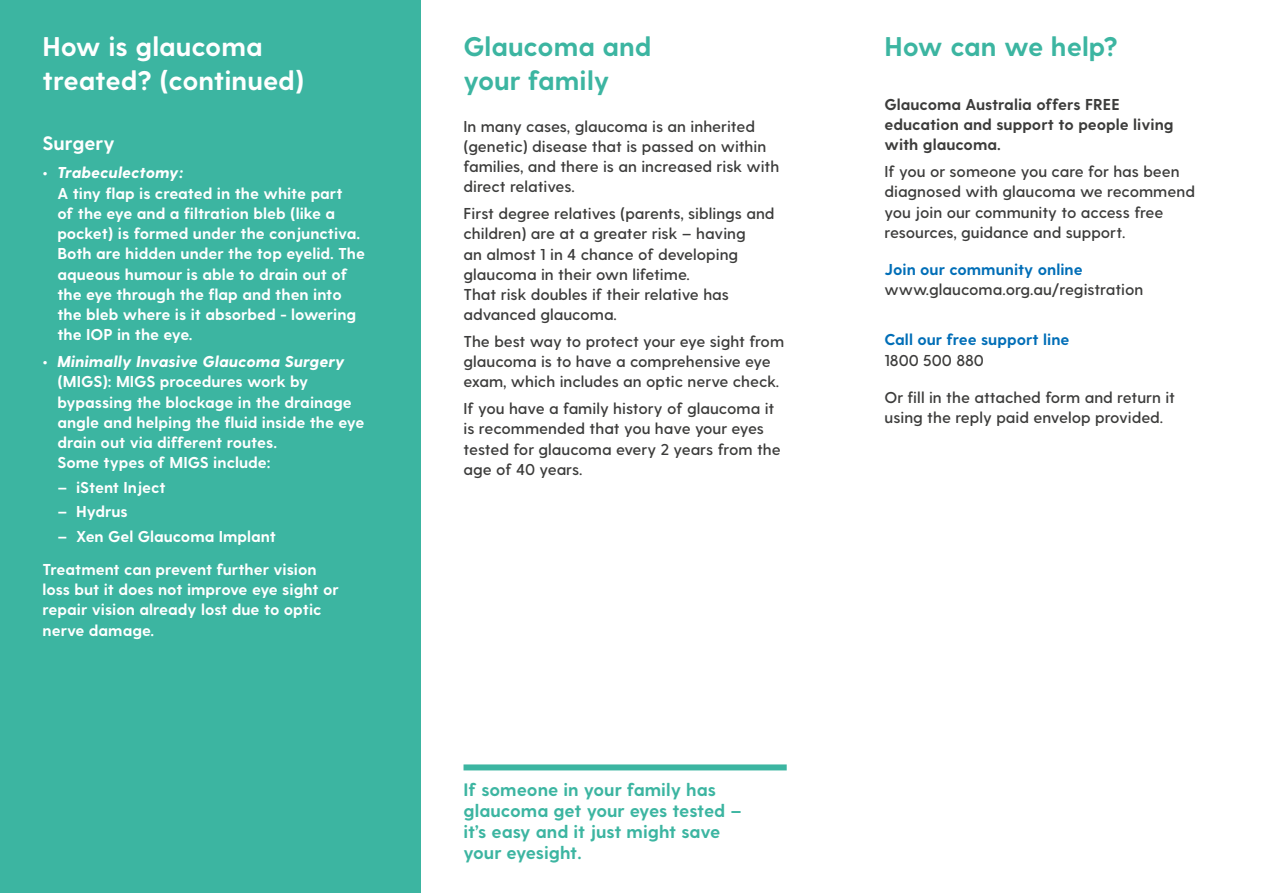
<style>
.page{position:relative;width:1263px;height:893px;background:#fff}
.page>*{position:absolute;margin:0;border:0;box-sizing:border-box;transform-origin:0 0}
.t1{font:700 27px/34.5px "Greycliff CF";color:#3cb5a1}
.t2{font:700 27px/34.5px "Greycliff CF";color:#fff}
.t3{font:700 19.5px "Greycliff CF";color:#fff}
.t4{font:700 18px/21px "Greycliff CF";color:#3cb5a1}
.t5{font:600 15.75px/20.2px "Greycliff CF";color:#3c3c3b}
.t6{font:700 15.75px/20.2px "Greycliff CF";color:#fff}
.t7{font:700 15.75px/20.2px "Greycliff CF";color:#3c3c3b}
.t8{font:italic 800 15.75px "Greycliff CF";letter-spacing:.01em;color:#fff}
.t9{font:700 15.75px "Greycliff CF";color:#006eb7}
</style>
<div class="page">
<div style="left:0;top:0;width:421px;height:893px;background:#3cb5a1"></div>
<div style="left:463px;top:764px;width:324px;height:6px;background:#3cb5a1"></div>
<h1 class="t2" style="left:43px;top:30px;width:263px">How is glaucoma treated? (continued)</h1>
<p class="t3" style="left:43px;top:131px;width:74px">Surgery</p>
<p class="t8" style="left:43px;top:163px;width:142px">• Trabeculectomy:</p>
<p class="t6" style="left:57px;top:184px;width:309px">A tiny flap is created in the white part<br>of the eye and a filtration bleb (like a pocket) is formed under the conjunctiva.<br>Both are hidden under the top eyelid. The aqueous humour is able to drain out of the eye through the flap and then into the bleb where is it absorbed - lowering the IOP in the eye.</p>
<p class="t8" style="left:43px;top:352px;width:304px">• Minimally Invasive Glaucoma Surgery</p>
<p class="t6" style="left:57px;top:372px;width:309px">(MIGS): MIGS procedures work by bypassing the blockage in the drainage angle and helping the fluid inside the eye drain out via different routes.<br>Some types of MIGS include:</p>
<p class="t6" style="left:57px;top:478px;width:110px">– iStent Inject</p>
<p class="t6" style="left:57px;top:502px;width:72px">– Hydrus</p>
<p class="t6" style="left:43px;top:520px;width:276px;line-height:33px;text-indent:15px">– Xen Gel Glaucoma Implant<br>Treatment can prevent further vision</p>
<p class="t6" style="left:43px;top:580px;width:298px">loss but it does not improve eye sight or repair vision already lost due to optic nerve damage.</p>
<h1 class="t1" style="left:463px;top:30px;width:189px">Glaucoma and your family</h1>
<p class="t5" style="left:463px;top:117px;width:317px">In many cases, glaucoma is an inherited (genetic) disease that is passed on within families, and there is an increased risk with direct relatives.</p>
<p class="t5" style="left:463px;top:204px;width:312px">First degree relatives (parents, siblings and children) are at a greater risk – having<br>an almost 1 in 4 chance of developing glaucoma in their own lifetime.<br>That risk doubles if their relative has advanced glaucoma.</p>
<p class="t5" style="left:463px;top:332px;width:322px">The best way to protect your eye sight from glaucoma is to have a comprehensive eye exam, which includes an optic nerve check.</p>
<p class="t5" style="left:463px;top:399px;width:319px">If you have a family history of glaucoma it is recommended that you have your eyes tested for glaucoma every 2 years from the age of 40 years.</p>
<p class="t4" style="left:463px;top:780px;width:280px">If someone in your family has glaucoma get your eyes tested – it’s easy and it just might save your eyesight.</p>
<h1 class="t1" style="left:884px;top:30px;width:235px">How can we help?</h1>
<p class="t7" style="left:884px;top:95px;width:291px">Glaucoma Australia offers FREE education and support to people living with glaucoma.</p>
<p class="t5" style="left:884px;top:162px;width:312px">If you or someone you care for has been diagnosed with glaucoma we recommend you join our community to access free resources, guidance and support.</p>
<p class="t9" style="left:884px;top:260px;width:200px">Join our community online</p>
<p class="t5" style="left:884px;top:280px;width:260px">www.glaucoma.org.au/registration</p>
<p class="t9" style="left:884px;top:330px;width:186px">Call our free support line</p>
<p class="t5" style="left:884px;top:350px;width:101px">1800 500 880</p>
<p class="t5" style="left:884px;top:388px;width:292px">Or fill in the attached form and return it using the reply paid envelop provided.</p>
</div>
